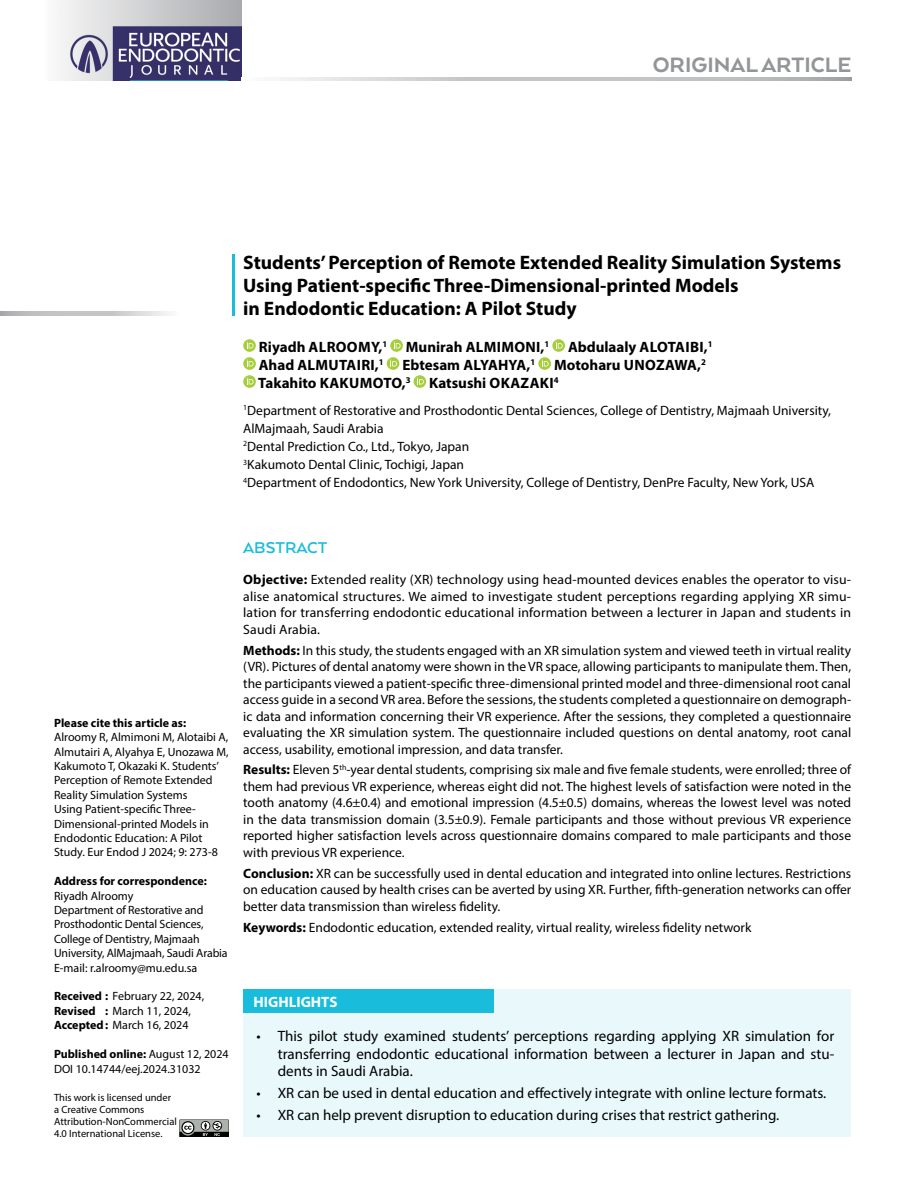
<style>
.page{position:relative;width:915px;height:1191px;background:#fff}
.page>*{position:absolute;margin:0;border:0;box-sizing:border-box;transform-origin:0 0}
.t1{font:800 24px "Arquitecta";color:#939598}
.t2{font:700 19.5px/23.4px "Myriad Pro";color:#000}
.t3{font:700 18px "Arquitecta";color:#1abcdc}
.t4{font:15px/17.7px "Myriad Pro";color:#000;text-align:justify}
.t5{font:700 15px/18px "Myriad Pro";color:#000}
.t6{font:700 15px "Myriad Pro";color:#fff}
.t7{font:13.5px/16.5px "Myriad Pro";color:#000;text-align:justify}
.t8{font:12px/14.4px "Myriad Pro";color:#000}
.t9{font:700 12px "Myriad Pro";color:#000}
.t10{font:10.5px/12px "Myriad Pro";color:#000}
.s1{font-weight:700}
</style>
<div class="page">
<img style="left:59px;top:0;width:182px;height:80px">
<svg style="left:278px;top:77px;width:572px;height:3px;background:#c6c8ca"></svg>
<hr style="left:232px;top:254px;width:3px;height:61px;background:#1abcdc">
<svg style="left:0;top:312px;width:169px;height:3px"></svg>
<div style="left:243px;top:989px;width:607px;height:148px;background:#e8f8fb"></div>
<div style="left:243px;top:989px;width:250px;height:24px;background:#1abcdc"></div>
<svg style="left:243px;top:339px;width:13px;height:13px"></svg>
<svg style="left:246px;top:341px;width:7px;height:7px"></svg>
<svg style="left:390px;top:339px;width:13px;height:13px"></svg>
<svg style="left:393px;top:341px;width:7px;height:7px"></svg>
<svg style="left:552px;top:339px;width:12px;height:13px"></svg>
<svg style="left:555px;top:341px;width:7px;height:7px"></svg>
<svg style="left:243px;top:357px;width:13px;height:13px"></svg>
<svg style="left:246px;top:359px;width:7px;height:7px"></svg>
<svg style="left:386px;top:357px;width:13px;height:13px"></svg>
<svg style="left:390px;top:359px;width:7px;height:7px"></svg>
<svg style="left:538px;top:357px;width:13px;height:13px"></svg>
<svg style="left:541px;top:359px;width:7px;height:7px"></svg>
<svg style="left:243px;top:375px;width:13px;height:13px"></svg>
<svg style="left:246px;top:377px;width:7px;height:7px"></svg>
<svg style="left:413px;top:375px;width:13px;height:13px"></svg>
<svg style="left:417px;top:377px;width:6px;height:7px"></svg>
<svg style="left:179px;top:1119px;width:50px;height:18px"></svg>
<h1 class="t1" style="left:652px;top:50px;width:200px">ORIGINAL ARTICLE</h1>
<h2 class="t2" style="left:243px;top:250px;width:599px">Students’ Perception of Remote Extended Reality Simulation Systems<br>Using Patient-specific Three-Dimensional-printed Models<br>in Endodontic Education: A Pilot Study</h2>
<p class="t5" style="left:258px;top:337px;width:455px">Riyadh ALROOMY,<sup>1</sup> Munirah ALMIMONI,<sup>1</sup> Abdulaaly ALOTAIBI,<sup>1<br></sup>Ahad ALMUTAIRI,<sup>1</sup> Ebtesam ALYAHYA,<sup>1</sup> Motoharu UNOZAWA,<sup>2<br></sup>Takahito KAKUMOTO,<sup>3</sup> Katsushi OKAZAKI<sup>4</sup></p>
<p class="t7" style="left:243px;top:401px;width:589px;line-height:18px;text-align:left"><sup>1</sup>Department of Restorative and Prosthodontic Dental Sciences, College of Dentistry, Majmaah University, AlMajmaah, Saudi Arabia<br><sup>2</sup>Dental Prediction Co., Ltd., Tokyo, Japan<br><sup>3</sup>Kakumoto Dental Clinic, Tochigi, Japan<br><sup>4</sup>Department of Endodontics, New York University, College of Dentistry, DenPre Faculty, New York, USA</p>
<p class="t9" style="left:54px;top:715px;width:134px">Please cite this article as:</p>
<p class="t8" style="left:54px;top:730px;width:176px">Alroomy R, Almimoni M, Alotaibi A,<br>Almutairi A, Alyahya E, Unozawa M,<br>Kakumoto T, Okazaki K. Students’<br>Perception of Remote Extended<br>Reality Simulation Systems<br>Using Patient-specific Three-<br>Dimensional-printed Models in<br>Endodontic Education: A Pilot<br>Study. Eur Endod J 2024; 9: 273-8</p>
<p class="t9" style="left:54px;top:873px;width:154px">Address for correspondence:</p>
<p class="t8" style="left:54px;top:888px;width:175px">Riyadh Alroomy<br>Department of Restorative and<br>Prosthodontic Dental Sciences,<br>College of Dentistry, Majmaah<br>University, AlMajmaah, Saudi Arabia<br>E-mail: r.alroomy@mu.edu.sa</p>
<p class="t8" style="left:54px;top:989px;width:151px"><span class="s1">Received :</span> February 22, 2024,<br><span class="s1">Revised :</span> March 11, 2024,<br><span class="s1">Accepted:</span> March 16, 2024</p>
<p class="t8" style="left:54px;top:1046px;width:176px"><span class="s1">Published online:</span> August 12, 2024<br>DOI 10.14744/eej.2024.31032</p>
<p class="t10" style="left:54px;top:1091px;width:124px">This work is licensed under a Creative Commons<br>Attribution-NonCommercial<br>4.0 International License.</p>
<h3 class="t3" style="left:243px;top:536px;width:85px">ABSTRACT</h3>
<p class="t7" style="left:243px;top:571px;width:609px"><span class="s1">Objective:</span> Extended reality (XR) technology using head-mounted devices enables the operator to visu&shy;alise anatomical structures. We aimed to investigate student perceptions regarding applying XR simu&shy;lation for transferring endodontic educational information between a lecturer in Japan and students in Saudi Arabia.</p>
<p class="t7" style="left:243px;top:641px;width:609px"><span class="s1">Methods:</span> In this study, the students engaged with an XR simulation system and viewed teeth in virtual reality (VR). Pictures of dental anatomy were shown in the VR space, allowing participants to manipulate them. Then, the participants viewed a patient-specific three-dimensional printed model and three-dimensional root canal access guide in a second VR area. Before the sessions, the students completed a questionnaire on demograph&shy;ic data and information concerning their VR experience. After the sessions, they completed a questionnaire evaluating the XR simulation system. The questionnaire included questions on dental anatomy, root canal access, usability, emotional impression, and data transfer.</p>
<p class="t7" style="left:243px;top:761px;width:609px"><span class="s1">Results:</span> Eleven 5<sup>th</sup>-year dental students, comprising six male and five female students, were enrolled; three of them had previous VR experience, whereas eight did not. The highest levels of satisfaction were noted in the tooth anatomy (4.6±0.4) and emotional impression (4.5±0.5) domains, whereas the lowest level was noted in the data transmission domain (3.5±0.9). Female participants and those without previous VR experience reported higher satisfaction levels across questionnaire domains compared to male participants and those with previous VR experience.</p>
<p class="t7" style="left:243px;top:864px;width:609px"><span class="s1">Conclusion:</span> XR can be successfully used in dental education and integrated into online lectures. Restrictions on education caused by health crises can be averted by using XR. Further, fifth-generation networks can offer better data transmission than wireless fidelity.</p>
<p class="t7" style="left:243px;top:918px;width:509px"><span class="s1">Keywords:</span> Endodontic education, extended reality, virtual reality, wireless fidelity network</p>
<p class="t6" style="left:253px;top:992px;width:85px">HIGHLIGHTS</p>
<p class="t4" style="left:278px;top:1026px;width:558px;text-indent:-21px">• This pilot study examined students’ perceptions regarding applying XR simulation for transferring endodontic educational information between a lecturer in Japan and stu&shy;dents in Saudi Arabia.</p>
<p class="t4" style="left:256px;top:1084px;width:571px">• XR can be used in dental education and effectively integrate with online lecture formats.</p>
<p class="t4" style="left:256px;top:1106px;width:524px">• XR can help prevent disruption to education during crises that restrict gathering.</p>
</div>
